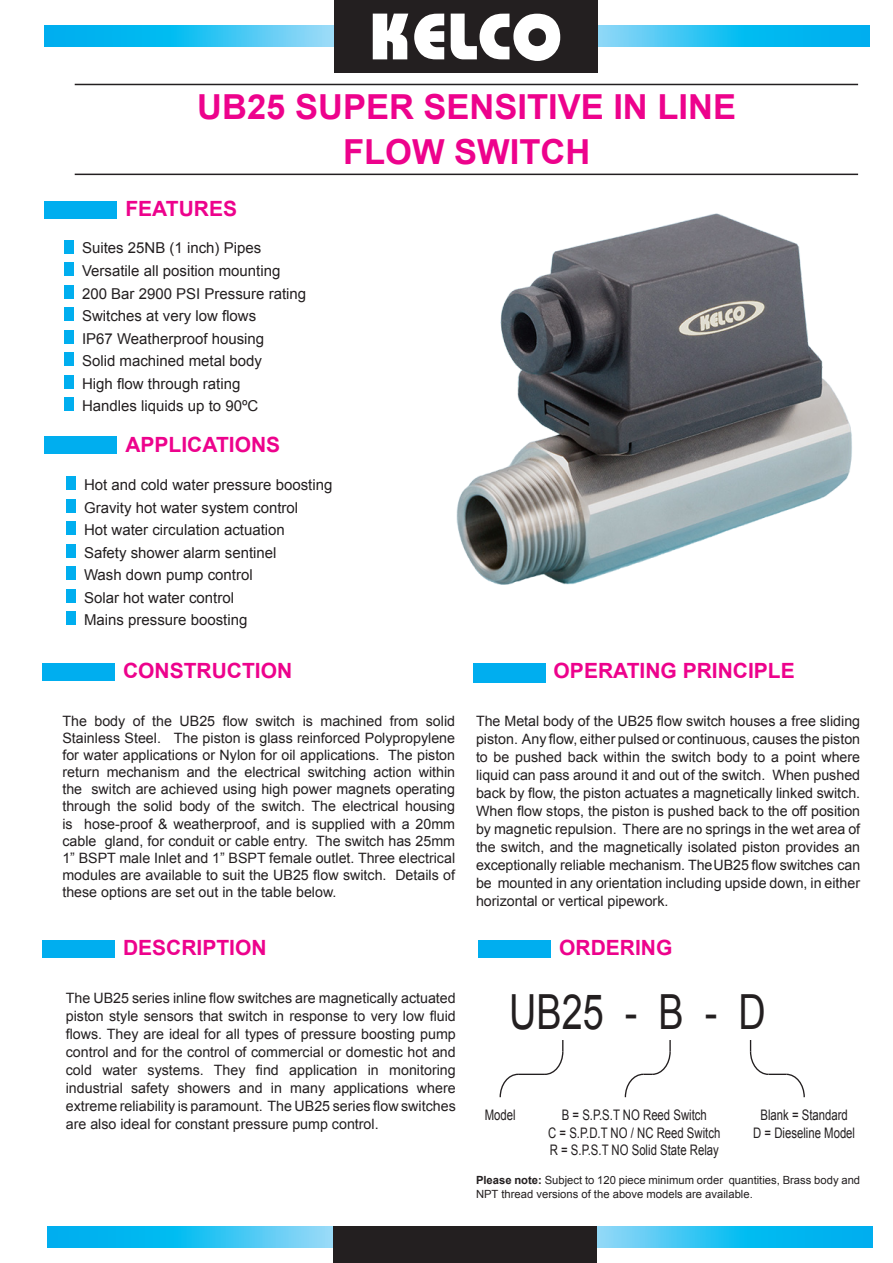
<style>
.page{position:relative;width:893px;height:1263px;background:#fff}
.page>*{position:absolute;margin:0;border:0;box-sizing:border-box;transform-origin:0 0}
.t1{font:800 72px "Bauhaus";color:#fff}
.t2{font:48.45px "Arial";color:#231f20;scale:.78 1}
.t3{font:700 34.5px "Arial";color:#ed028c}
.t4{font:700 21px "Arial";color:#ed028c}
.t5{font:15px "Arial";color:#231f20}
.t6{font:14.55px/17.4px "Arial";color:#231f20;text-align:center;scale:.78 1}
.t7{font:14.25px/17.1px "Arial";color:#231f20;text-align:justify}
.t8{font:11.25px/13.5px "Arial";color:#231f20}
.s1{font-weight:700}
</style>
<div class="page">
<svg style="left:48px;top:1226px;width:825px;height:22px;background:#2ac0f2"></svg>
<svg style="left:45px;top:26px;width:825px;height:21px;background:#2bc0f2"></svg>
<div style="left:335px;top:0;width:263px;height:72px;background:#231f20"></div>
<div style="left:333px;top:1226px;width:264px;height:37px;background:#231f20"></div>
<hr style="left:75px;top:84px;width:783px;height:1px;background:#231f20">
<hr style="left:75px;top:174px;width:783px;height:1px;background:#231f20">
<div style="left:64px;top:240px;width:10px;height:13px;background:#00aeef"></div>
<div style="left:64px;top:262px;width:10px;height:14px;background:#00aeef"></div>
<div style="left:64px;top:285px;width:10px;height:13px;background:#00aeef"></div>
<div style="left:64px;top:307px;width:10px;height:14px;background:#00aeef"></div>
<div style="left:64px;top:330px;width:10px;height:13px;background:#00aeef"></div>
<div style="left:64px;top:352px;width:10px;height:14px;background:#00aeef"></div>
<div style="left:64px;top:375px;width:10px;height:13px;background:#00aeef"></div>
<div style="left:64px;top:397px;width:10px;height:14px;background:#00aeef"></div>
<div style="left:45px;top:201px;width:72px;height:17px;background:#00aeef"></div>
<div style="left:66px;top:476px;width:10px;height:14px;background:#00aeef"></div>
<div style="left:66px;top:499px;width:10px;height:13px;background:#00aeef"></div>
<div style="left:66px;top:521px;width:10px;height:14px;background:#00aeef"></div>
<div style="left:66px;top:544px;width:10px;height:13px;background:#00aeef"></div>
<div style="left:66px;top:566px;width:10px;height:14px;background:#00aeef"></div>
<div style="left:66px;top:589px;width:10px;height:13px;background:#00aeef"></div>
<div style="left:66px;top:611px;width:10px;height:14px;background:#00aeef"></div>
<div style="left:45px;top:436px;width:72px;height:18px;background:#00aeef"></div>
<div style="left:473px;top:663px;width:72px;height:20px;background:#00aeef"></div>
<div style="left:43px;top:663px;width:72px;height:18px;background:#00aeef"></div>
<div style="left:478px;top:940px;width:73px;height:18px;background:#00aeef"></div>
<div style="left:43px;top:940px;width:72px;height:18px;background:#00aeef"></div>
<img style="left:456px;top:213px;width:396px;height:372px">
<svg style="left:624px;top:1040px;width:47px;height:58px"></svg>
<svg style="left:499px;top:1040px;width:65px;height:58px"></svg>
<svg style="left:749px;top:1040px;width:56px;height:58px"></svg>
<p class="t1" style="left:370px;top:6px;width:196px">KELCO</p>
<p class="t3" style="left:197px;top:84px;width:540px">UB25 SUPER SENSITIVE IN LINE</p>
<p class="t3" style="left:343px;top:129px;width:249px">FLOW SWITCH</p>
<p class="t4" style="left:125px;top:195px;width:113px">FEATURES</p>
<p class="t5" style="left:82px;top:238px;width:181px">Suites 25NB (1 inch) Pipes</p>
<p class="t5" style="left:82px;top:261px;width:200px">Versatile all position mounting</p>
<p class="t5" style="left:82px;top:283px;width:226px">200 Bar 2900 PSI Pressure rating</p>
<p class="t5" style="left:82px;top:306px;width:176px">Switches at very low flows</p>
<p class="t5" style="left:82px;top:328px;width:184px">IP67 Weatherproof housing</p>
<p class="t5" style="left:82px;top:351px;width:182px">Solid machined metal body</p>
<p class="t5" style="left:82px;top:373px;width:160px">High flow through rating</p>
<p class="t5" style="left:82px;top:396px;width:178px">Handles liquids up to 90ºC</p>
<p class="t4" style="left:125px;top:430px;width:156px">APPLICATIONS</p>
<p class="t5" style="left:84px;top:475px;width:250px">Hot and cold water pressure boosting</p>
<p class="t5" style="left:84px;top:497px;width:216px">Gravity hot water system control</p>
<p class="t5" style="left:84px;top:520px;width:202px">Hot water circulation actuation</p>
<p class="t5" style="left:84px;top:542px;width:194px">Safety shower alarm sentinel</p>
<p class="t5" style="left:84px;top:565px;width:170px">Wash down pump control</p>
<p class="t5" style="left:84px;top:587px;width:152px">Solar hot water control</p>
<p class="t5" style="left:84px;top:610px;width:165px">Mains pressure boosting</p>
<p class="t4" style="left:123px;top:657px;width:171px">CONSTRUCTION</p>
<p class="t4" style="left:554px;top:657px;width:243px">OPERATING PRINCIPLE</p>
<p class="t7" style="left:62px;top:712px;width:394px">The body of the UB25 flow switch is machined from solid Stainless Steel. The piston is glass reinforced Polypropylene for water applications or Nylon for oil applications. The piston return mechanism and the electrical switching action within the switch are achieved using high power magnets operating through the solid body of the switch. The electrical housing is hose-proof &amp; weatherproof, and is supplied with a 20mm cable gland, for conduit or cable entry. The switch has 25mm 1” BSPT male Inlet and 1” BSPT female outlet. Three electrical modules are available to suit the UB25 flow switch. Details of these options are set out in the table below.</p>
<p class="t7" style="left:476px;top:712px;width:386px">The Metal body of the UB25 flow switch houses a free sliding</p>
<p class="t7" style="left:476px;top:730px;width:386px">piston. Any flow, either pulsed or continuous, causes the piston</p>
<p class="t7" style="left:476px;top:748px;width:386px">to be pushed back within the switch body to a point where</p>
<p class="t7" style="left:476px;top:766px;width:386px">liquid can pass around it and out of the switch. When pushed</p>
<p class="t7" style="left:476px;top:784px;width:386px">back by flow, the piston actuates a magnetically linked switch.</p>
<p class="t7" style="left:476px;top:802px;width:386px">When flow stops, the piston is pushed back to the off position</p>
<p class="t7" style="left:476px;top:820px;width:386px">by magnetic repulsion. There are no springs in the wet area of</p>
<p class="t7" style="left:476px;top:838px;width:386px">the switch, and the magnetically isolated piston provides an</p>
<p class="t7" style="left:476px;top:856px;width:386px">exceptionally reliable mechanism. The UB25 flow switches can</p>
<p class="t7" style="left:476px;top:874px;width:386px">be mounted in any orientation including upside down, in either</p>
<p class="t7" style="left:476px;top:892px;width:194px">horizontal or vertical pipework.</p>
<p class="t4" style="left:123px;top:934px;width:145px">DESCRIPTION</p>
<p class="t4" style="left:559px;top:934px;width:115px">ORDERING</p>
<p class="t2" style="left:509px;top:980px;width:330px">UB25 - B - D</p>
<p class="t7" style="left:66px;top:989px;width:391px">The UB25 series inline flow switches are magnetically actuated</p>
<p class="t7" style="left:66px;top:1007px;width:391px">piston style sensors that switch in response to very low fluid</p>
<p class="t7" style="left:66px;top:1025px;width:391px">flows. They are ideal for all types of pressure boosting pump</p>
<p class="t7" style="left:66px;top:1043px;width:391px">control and for the control of commercial or domestic hot and</p>
<p class="t7" style="left:66px;top:1061px;width:391px">cold water systems. They find application in monitoring</p>
<p class="t7" style="left:66px;top:1079px;width:391px">industrial safety showers and in many applications where</p>
<p class="t7" style="left:66px;top:1097px;width:391px">extreme reliability is paramount. The UB25 series flow switches</p>
<p class="t7" style="left:66px;top:1115px;width:314px">are also ideal for constant pressure pump control.</p>
<p class="t6" style="left:485px;top:1106px;width:41px">Model</p>
<p class="t6" style="left:548px;top:1106px;width:222px">B = S.P.S.T NO Reed Switch<br>C = S.P.D.T NO / NC Reed Switch<br>R = S.P.S.T NO Solid State Relay</p>
<p class="t6" style="left:753px;top:1106px;width:132px">Blank = Standard<br>D = Dieseline Model</p>
<p class="t8" style="left:476px;top:1173px;width:386px"><span class="s1">Please note:</span> Subject to 120 piece minimum order quantities, Brass body and<br>NPT thread versions of the above models are available.</p>
</div>
